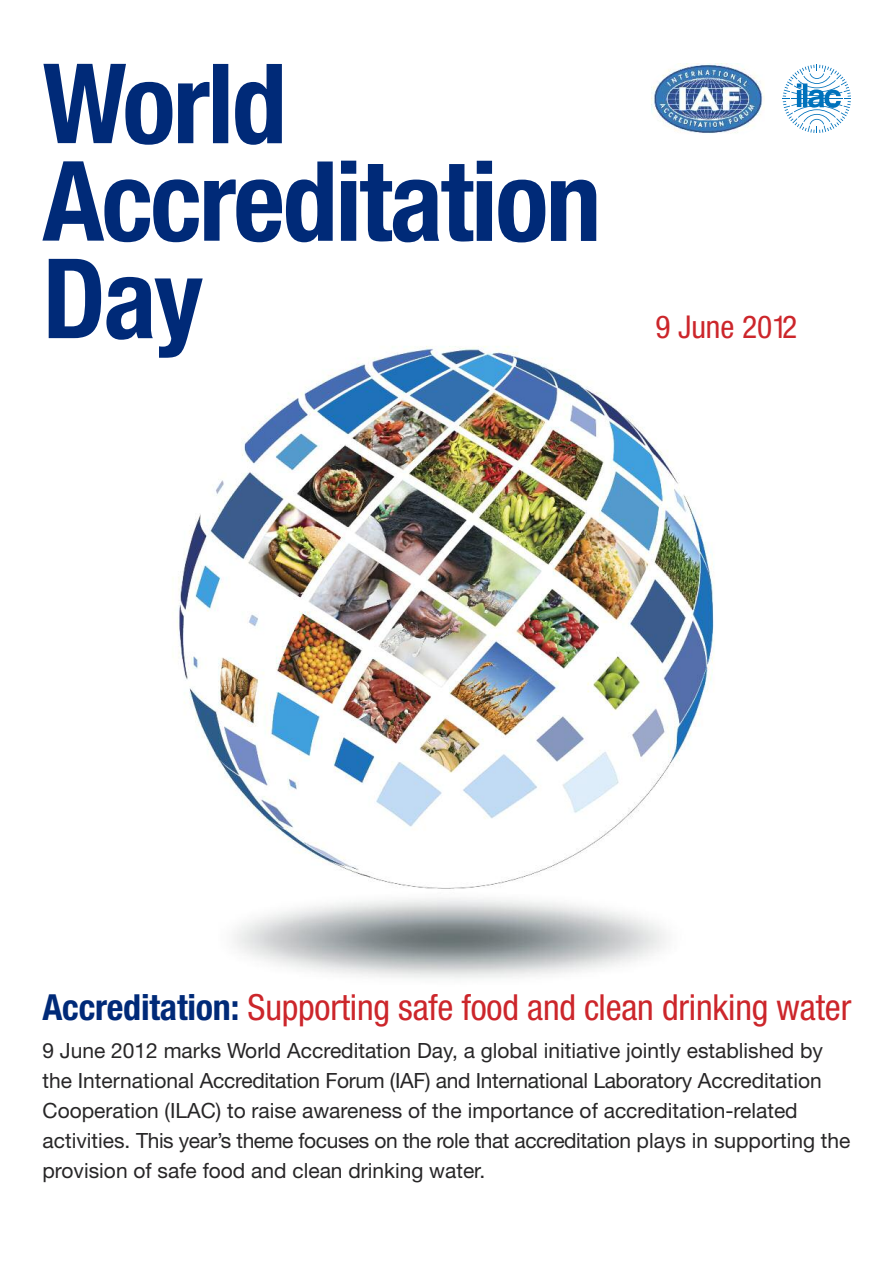
<style>
.page{position:relative;width:893px;height:1263px;background:#fff}
.page>*{position:absolute;margin:0;border:0;box-sizing:border-box;transform-origin:0 0}
.t1{font:700 condensed 111px/97.5px "Helvetica Neue";letter-spacing:-.025em;color:#002a78}
.t2{font:condensed 36px "Helvetica Neue";letter-spacing:-.005em;color:#cc262b}
.t3{font:condensed 31.5px "Helvetica Neue";color:#cc262b}
.t4{font:21px/30px "Helvetica Neue";color:#272627}
.s1{font-weight:700;color:#002a78}
</style>
<div class="page">
<img style="left:172px;top:346px;width:542px;height:633px">
<svg style="left:783px;top:65px;width:68px;height:68px"></svg>
<img style="left:652px;top:64px;width:112px;height:70px">
<h1 class="t1" style="left:42px;top:65px;width:561px">World<br>Accreditation<br>Day</h1>
<h3 class="t3" style="left:655px;top:316px;width:144px">9 June 2012</h3>
<h2 class="t2" style="left:43px;top:994px;width:810px"><span class="s1">Accreditation:</span> Supporting safe food and clean drinking water</h2>
<p class="t4" style="left:43px;top:1038px;width:809px">9 June 2012 marks World Accreditation Day, a global initiative jointly established by the International Accreditation Forum (IAF) and International Laboratory Accreditation Cooperation (ILAC) to raise awareness of the importance of accreditation-related activities. This year’s theme focuses on the role that accreditation plays in supporting the provision of safe food and clean drinking water.</p>
</div>
